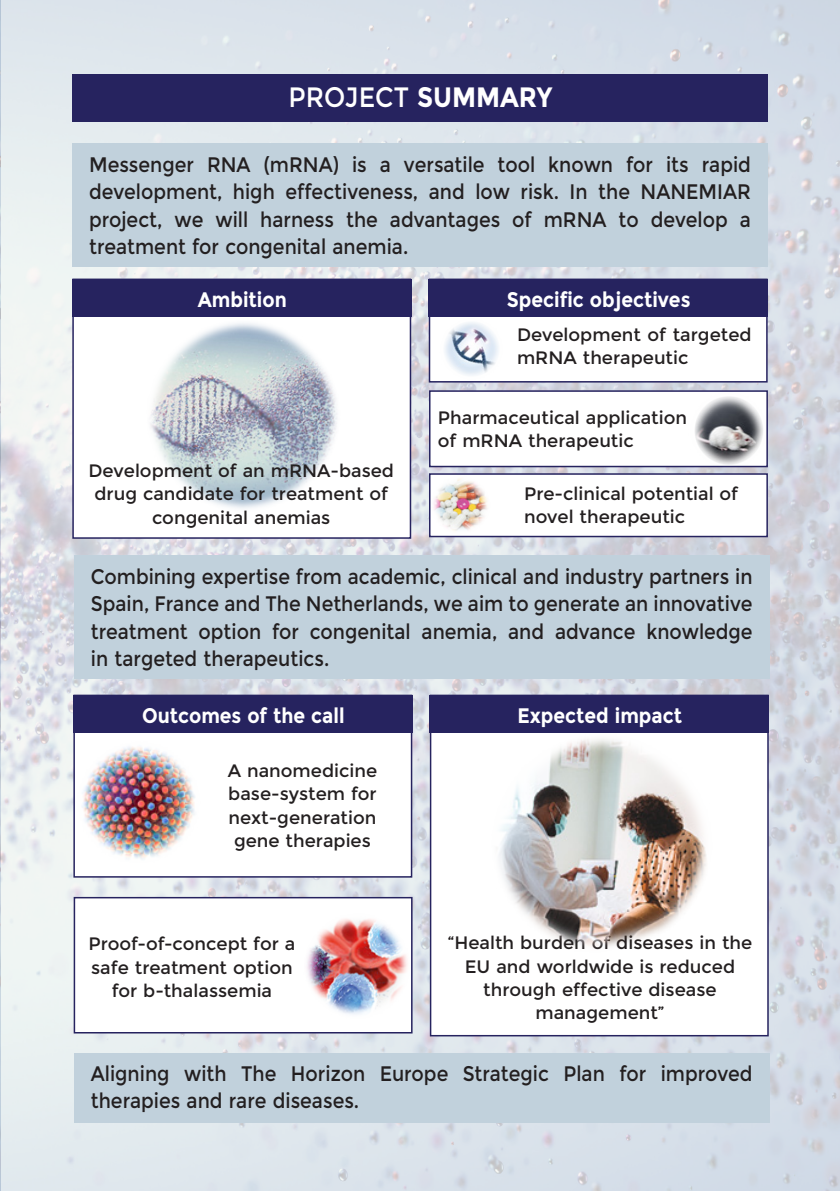
<style>
.page{position:relative;width:840px;height:1191px;background:#fff}
.page>*{position:absolute;margin:0;border:0;box-sizing:border-box;transform-origin:0 0}
.TITULO{font:28px "Montserrat";color:#fff;scale:.9 1}
.CUERPO_DE_TEXTO{font:21px/27.4px "Montserrat";color:#231f20;text-align:justify;scale:.9 1}
.CUERPO_DE_TEXTO-2{font:700 21px "Montserrat";color:#fff;scale:.9 1}
.CUERPO_DE_TEXTO-3{font:18px/23.4px "Montserrat";color:#231f20;text-align:center}
.s1{font-weight:700}
</style>
<div class="page">
<img style="left:0;top:0;width:839px;height:1191px">
<div style="left:429px;top:694px;width:339px;height:342px;background:#fff;border:2px solid #26235f"></div>
<div style="left:74px;top:897px;width:338px;height:136px;background:#fff;border:2px solid #26235f"></div>
<div style="left:73px;top:694px;width:339px;height:183px;background:#fff;border:2px solid #26235f"></div>
<div style="left:429px;top:473px;width:338px;height:64px;background:#fff;border:2px solid #26235f"></div>
<div style="left:429px;top:390px;width:338px;height:77px;background:#fff;border:2px solid #26235f"></div>
<div style="left:428px;top:278px;width:339px;height:104px;background:#fff;border:2px solid #26235f"></div>
<div style="left:72px;top:278px;width:339px;height:261px;background:#fff;border:2px solid #26235f"></div>
<div style="left:72px;top:74px;width:695px;height:48px;background:#26235f"></div>
<div style="left:72px;top:143px;width:695px;height:123px;background:#c1d1dc"></div>
<img style="left:139px;top:316px;width:207px;height:193px">
<div style="left:72px;top:279px;width:339px;height:37px;background:#26235f"></div>
<div style="left:428px;top:279px;width:339px;height:37px;background:#26235f"></div>
<img style="left:438px;top:322px;width:64px;height:58px">
<img style="left:688px;top:390px;width:78px;height:79px">
<img style="left:429px;top:474px;width:61px;height:60px">
<div style="left:74px;top:555px;width:695px;height:123px;background:#c1d1dc"></div>
<div style="left:73px;top:695px;width:339px;height:37px;background:#26235f"></div>
<div style="left:429px;top:695px;width:339px;height:37px;background:#26235f"></div>
<div style="left:74px;top:1052px;width:695px;height:70px;background:#c1d1dc"></div>
<img style="left:82px;top:747px;width:113px;height:112px">
<img style="left:307px;top:919px;width:100px;height:96px">
<img style="left:451px;top:732px;width:285px;height:215px">
<p class="TITULO" style="left:288px;top:81px;width:294px">PROJECT <span class="s1">SUMMARY</span></p>
<p class="CUERPO_DE_TEXTO" style="left:89px;top:151px;width:736px">Messenger RNA (mRNA) is a versatile tool known for its rapid development, high effectiveness, and low risk. In the NANEMIAR project, we will harness the advantages of mRNA to develop a treatment for congenital anemia.</p>
<p class="CUERPO_DE_TEXTO-2" style="left:198px;top:287px;width:100px">Ambition</p>
<p class="CUERPO_DE_TEXTO-2" style="left:506px;top:287px;width:205px">Specific objectives</p>
<p class="CUERPO_DE_TEXTO-3" style="left:516px;top:323px;width:236px;text-align:left">Development of targeted mRNA therapeutic</p>
<p class="CUERPO_DE_TEXTO-3" style="left:88px;top:459px;width:307px">Development of an mRNA-based drug candidate for treatment of congenital anemias</p>
<p class="CUERPO_DE_TEXTO-3" style="left:437px;top:406px;width:250px;text-align:left">Pharmaceutical application of mRNA therapeutic</p>
<p class="CUERPO_DE_TEXTO-3" style="left:523px;top:482px;width:215px;text-align:left">Pre-clinical potential of novel therapeutic</p>
<p class="CUERPO_DE_TEXTO" style="left:91px;top:563px;width:736px">Combining expertise from academic, clinical and industry partners in Spain, France and The Netherlands, we aim to generate an innovative treatment option for congenital anemia, and advance knowledge in targeted therapeutics.</p>
<p class="CUERPO_DE_TEXTO-2" style="left:142px;top:703px;width:226px">Outcomes of the call</p>
<p class="CUERPO_DE_TEXTO-2" style="left:517px;top:703px;width:184px">Expected impact</p>
<p class="CUERPO_DE_TEXTO-3" style="left:227px;top:759px;width:151px">A nanomedicine base-system for next-generation gene therapies</p>
<p class="CUERPO_DE_TEXTO-3" style="left:88px;top:932px;width:208px">Proof-of-concept for a safe treatment option for b-thalassemia</p>
<p class="CUERPO_DE_TEXTO-3" style="left:447px;top:931px;width:306px">“Health burden of diseases in the<br>EU and worldwide is reduced through effective disease management”</p>
<p class="CUERPO_DE_TEXTO" style="left:91px;top:1060px;width:736px">Aligning with The Horizon Europe Strategic Plan for improved therapies and rare diseases.</p>
</div>
